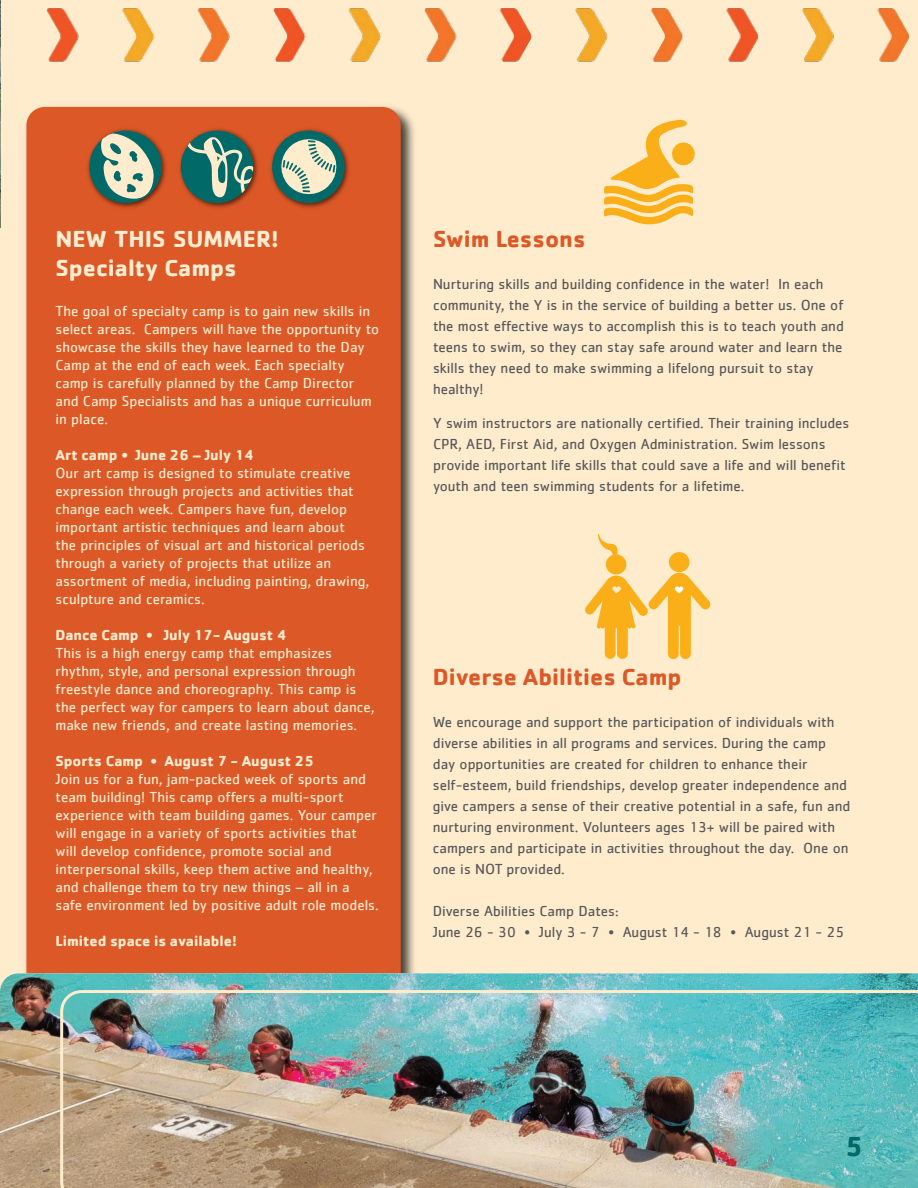
<style>
.page{position:relative;width:918px;height:1188px;background:#feeccd}
.page>*{position:absolute;margin:0;border:0;box-sizing:border-box;transform-origin:0 0}
.t1{font:700 28.35px "Cachet";color:#016a69}
.t2{font:700 24px "Cachet";color:#dd5827}
.t3{font:700 24px/28.8px "Cachet";color:#feedd0}
.t4{font:15px/18px "Cachet";color:#feedd0}
.t5{font:15px/21px "Cachet";color:#57585a}
.t6{font:700 15px "Cachet";color:#feedd0}
</style>
<div class="page">
<img style="left:25px;top:106px;width:389px;height:867px">
<div style="left:26px;top:107px;width:375px;height:965px;background:#dd5827;border-radius:18px"></div>
<img style="left:87px;top:128px;width:79px;height:80px">
<div style="left:89px;top:131px;width:73px;height:72px;background:#016a69;border-radius:50%"></div>
<svg style="left:101px;top:133px;width:53px;height:66px"></svg>
<img style="left:179px;top:128px;width:79px;height:80px">
<div style="left:181px;top:131px;width:72px;height:72px;background:#016a69;border-radius:50%"></div>
<svg style="left:186px;top:131px;width:67px;height:72px"></svg>
<img style="left:270px;top:128px;width:79px;height:80px">
<div style="left:272px;top:131px;width:73px;height:72px;background:#016a69;border-radius:50%"></div>
<svg style="left:281px;top:139px;width:55px;height:55px"></svg>
<img style="left:0;top:973px;width:918px;height:215px">
<img style="left:60px;top:990px;width:858px;height:198px">
<img style="left:0;top:0;width:1px;height:228px">
<svg style="left:672px;top:143px;width:23px;height:22px"></svg>
<svg style="left:604px;top:120px;width:89px;height:104px"></svg>
<img style="left:47px;top:8px;width:862px;height:54px">
<svg style="left:585px;top:535px;width:125px;height:124px"></svg>
<p class="t3" style="left:55px;top:223px;width:225px">NEW THIS SUMMER!<br>Specialty Camps</p>
<p class="t4" style="left:55px;top:303px;width:325px">The goal of specialty camp is to gain new skills in select areas. Campers will have the opportunity to showcase the skills they have learned to the Day Camp at the end of each week. Each specialty camp is carefully planned by the Camp Director and Camp Specialists and has a unique curriculum in place.</p>
<p class="t6" style="left:55px;top:445px;width:200px">Art camp • June 26 – July 14</p>
<p class="t4" style="left:55px;top:465px;width:315px">Our art camp is designed to stimulate creative expression through projects and activities that change each week. Campers have fun, develop important artistic techniques and learn about the principles of visual art and historical periods through a variety of projects that utilize an assortment of media, including painting, drawing, sculpture and ceramics.</p>
<p class="t6" style="left:55px;top:625px;width:233px">Dance Camp • July 17- August 4</p>
<p class="t4" style="left:55px;top:645px;width:321px">This is a high energy camp that emphasizes rhythm, style, and personal expression through freestyle dance and choreography. This camp is the perfect way for campers to learn about dance, make new friends, and create lasting memories.</p>
<p class="t6" style="left:55px;top:751px;width:260px">Sports Camp • August 7 - August 25</p>
<p class="t4" style="left:55px;top:771px;width:325px">Join us for a fun, jam-packed week of sports and team building! This camp offers a multi-sport experience with team building games. Your camper will engage in a variety of sports activities that will develop confidence, promote social and interpersonal skills, keep them active and healthy, and challenge them to try new things – all in a safe environment led by positive adult role models.</p>
<p class="t6" style="left:55px;top:931px;width:183px">Limited space is available!</p>
<p class="t2" style="left:433px;top:223px;width:154px">Swim Lessons</p>
<p class="t5" style="left:433px;top:274px;width:412px">Nurturing skills and building confidence in the water! In each community, the Y is in the service of building a better us. One of the most effective ways to accomplish this is to teach youth and teens to swim, so they can stay safe around water and learn the skills they need to make swimming a lifelong pursuit to stay healthy!</p>
<p class="t5" style="left:433px;top:413px;width:418px">Y swim instructors are nationally certified. Their training includes CPR, AED, First Aid, and Oxygen Administration. Swim lessons provide important life skills that could save a life and will benefit youth and teen swimming students for a lifetime.</p>
<p class="t2" style="left:433px;top:662px;width:250px">Diverse Abilities Camp</p>
<p class="t5" style="left:433px;top:713px;width:419px">We encourage and support the participation of individuals with diverse abilities in all programs and services. During the camp day opportunities are created for children to enhance their self-esteem, build friendships, develop greater independence and give campers a sense of their creative potential in a safe, fun and nurturing environment. Volunteers ages 13+ will be paired with campers and participate in activities throughout the day. One on one is NOT provided.</p>
<p class="t5" style="left:433px;top:902px;width:413px">Diverse Abilities Camp Dates:<br>June 26 - 30 • July 3 - 7 • August 14 - 18 • August 21 - 25</p>
<p class="t1" style="left:845px;top:1128px;width:19px">5</p>
</div>
